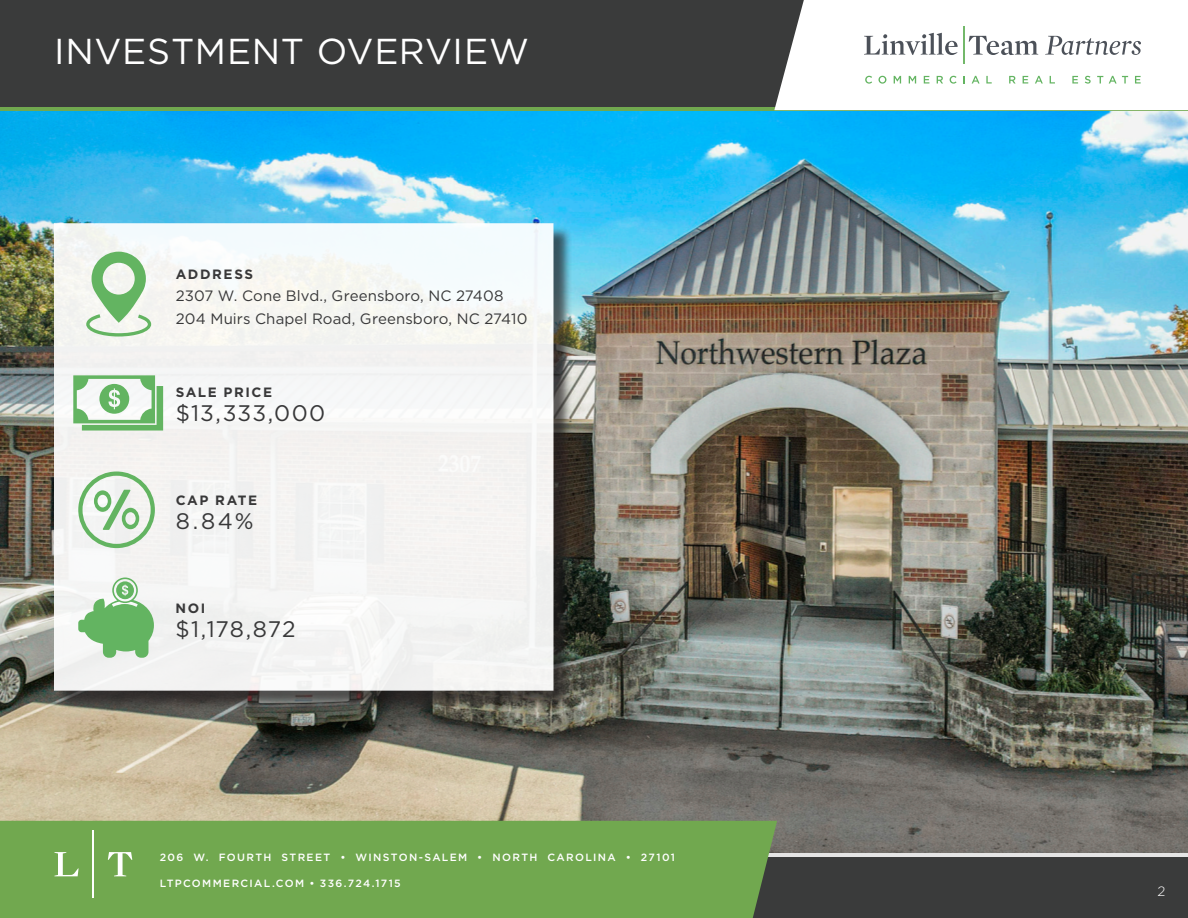
<style>
.page{position:relative;width:1188px;height:918px;background:#fff}
.page>*{position:absolute;margin:0;border:0;box-sizing:border-box;transform-origin:0 0}
.t1{font:36px "Gotham";letter-spacing:.02em;color:#fff}
.t2{font:22.5px "Gotham";letter-spacing:.045em;color:#383839}
.t3{font:15px/22.5px "Gotham";letter-spacing:.01em;color:#383839}
.t4{font:700 13.5px "Gotham";letter-spacing:.115em;color:#383839}
.t5{font:300 13.5px "Gotham";color:#fff}
.t6{font:500 10.5px "Gotham";letter-spacing:.125em;color:#fff}
</style>
<div class="page">
<img style="left:0;top:110px;width:1188px;height:743px">
<div style="left:56px;top:225px;width:516px;height:484px;background:#231f20;opacity:.75"></div>
<svg style="left:54px;top:223px;width:500px;height:468px;fill:#f4f4f2"></svg>
<svg style="left:73px;top:375px;width:90px;height:56px"></svg>
<svg style="left:78px;top:472px;width:77px;height:76px"></svg>
<svg style="left:78px;top:578px;width:76px;height:80px"></svg>
<div style="left:0;top:853px;width:1188px;height:65px;background:#3a3b3b"></div>
<div style="left:0;top:0;width:1188px;height:110px;background:#3a3b3b"></div>
<hr style="left:0;top:107px;width:1188px;height:3px;background:#71a84f">
<div style="left:774px;top:0;width:414px;height:110px;background:#fff"></div>
<svg style="left:864px;top:33px;width:94px;height:22px;background:#cbcccf"></svg>
<hr style="left:963px;top:26px;width:1px;height:38px;background:#73b86a">
<svg style="left:969px;top:36px;width:69px;height:19px"></svg>
<svg style="left:1045px;top:36px;width:96px;height:19px;background:#cfd1d3"></svg>
<svg style="left:865px;top:76px;width:7px;height:8px"></svg>
<svg style="left:878px;top:76px;width:8px;height:8px"></svg>
<svg style="left:894px;top:76px;width:7px;height:8px"></svg>
<svg style="left:909px;top:76px;width:7px;height:8px"></svg>
<svg style="left:924px;top:76px;width:5px;height:8px"></svg>
<svg style="left:937px;top:76px;width:6px;height:8px"></svg>
<svg style="left:950px;top:76px;width:7px;height:8px"></svg>
<svg style="left:963px;top:76px;width:2px;height:8px"></svg>
<svg style="left:972px;top:76px;width:8px;height:8px"></svg>
<svg style="left:986px;top:76px;width:6px;height:8px"></svg>
<svg style="left:1009px;top:76px;width:7px;height:8px"></svg>
<svg style="left:1023px;top:76px;width:5px;height:8px"></svg>
<svg style="left:1035px;top:76px;width:8px;height:8px"></svg>
<svg style="left:1050px;top:76px;width:5px;height:8px"></svg>
<svg style="left:1072px;top:76px;width:6px;height:8px"></svg>
<svg style="left:1085px;top:76px;width:6px;height:8px"></svg>
<svg style="left:1097px;top:76px;width:6px;height:8px"></svg>
<svg style="left:1109px;top:76px;width:19px;height:8px"></svg>
<svg style="left:1135px;top:76px;width:6px;height:8px"></svg>
<hr style="left:0;top:853px;width:1188px;height:3px;background:#e5e5e5">
<div style="left:0;top:821px;width:777px;height:97px;background:#71a84f"></div>
<svg style="left:54px;top:852px;width:25px;height:24px"></svg>
<hr style="left:93px;top:830px;width:1px;height:68px;background:#fff">
<svg style="left:108px;top:852px;width:24px;height:24px"></svg>
<svg style="left:86px;top:252px;width:65px;height:85px"></svg>
<p class="t1" style="left:54px;top:28px;width:477px">INVESTMENT OVERVIEW</p>
<p class="t4" style="left:176px;top:265px;width:79px">ADDRESS</p>
<p class="t3" style="left:176px;top:285px;width:353px">2307 W. Cone Blvd., Greensboro, NC 27408<br>204 Muirs Chapel Road, Greensboro, NC 27410</p>
<p class="t4" style="left:176px;top:383px;width:98px">SALE PRICE</p>
<p class="t2" style="left:176px;top:399px;width:151px">$13,333,000</p>
<p class="t4" style="left:176px;top:491px;width:83px">CAP RATE</p>
<p class="t2" style="left:176px;top:507px;width:79px">8.84%</p>
<p class="t4" style="left:176px;top:599px;width:31px">NOI</p>
<p class="t2" style="left:176px;top:614px;width:121px">$1,178,872</p>
<p class="t6" style="left:160px;top:850px;width:517px">206 W. FOURTH STREET • WINSTON-SALEM • NORTH CAROLINA • 27101</p>
<p class="t6" style="left:160px;top:876px;width:243px">LTPCOMMERCIAL.COM • 336.724.1715</p>
<p class="t5" style="left:1158px;top:883px;width:9px">2</p>
</div>
